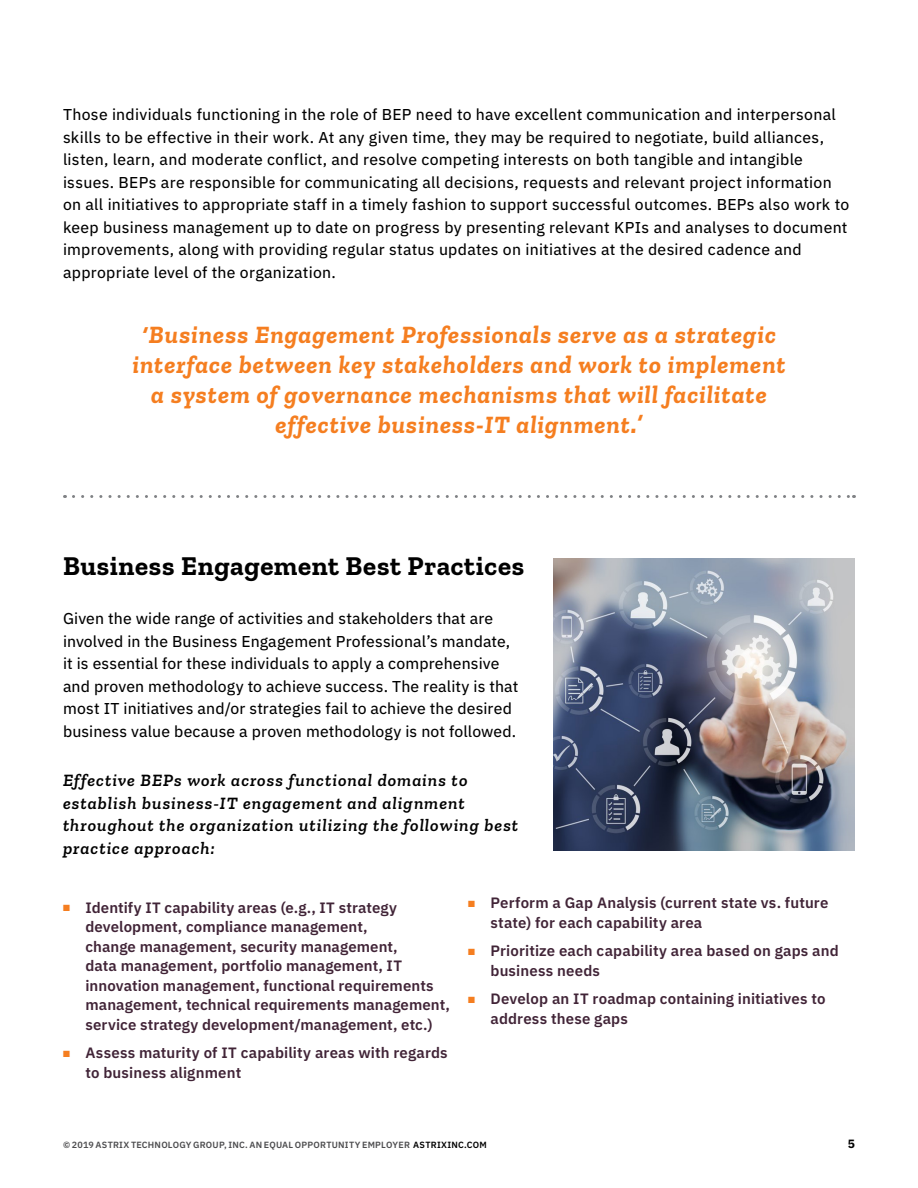
<style>
.page{position:relative;width:918px;height:1188px;background:#fff}
.page>*{position:absolute;margin:0;border:0;box-sizing:border-box;transform-origin:0 0}
.t1{font:700 27px "Zilla Slab";letter-spacing:.02em;color:#000}
.t2{font:italic 700 24.75px/30px "Zilla Slab";letter-spacing:.04em;color:#f57e20;text-align:center}
.t3{font:italic 600 17.7px/22.5px "Zilla Slab";letter-spacing:.055em;color:#000}
.t4{font:15.75px/22.5px "IBM Plex Sans Text";letter-spacing:.015em;color:#000}
.t5{font:600 15px/19.5px "IBM Plex Sans";letter-spacing:.005em;color:#412437}
.t6{font:700 12px "IBM Plex Sans";color:#000}
.t7{font:600 9px "IBM Plex Sans";letter-spacing:.025em;color:#4d4d4f}
.s1{color:#f57e20}
.s2{color:#000}
</style>
<div class="page">
<svg style="left:73px;top:495px;width:782px;height:3px"></svg>
<img style="left:554px;top:558px;width:301px;height:292px">
<p class="t4" style="left:63px;top:102px;width:788px">Those individuals functioning in the role of BEP need to have excellent communication and interpersonal skills to be effective in their work. At any given time, they may be required to negotiate, build alliances, listen, learn, and moderate conflict, and resolve competing interests on both tangible and intangible issues. BEPs are responsible for communicating all decisions, requests and relevant project information on all initiatives to appropriate staff in a timely fashion to support successful outcomes. BEPs also work to keep business management up to date on progress by presenting relevant KPIs and analyses to document improvements, along with providing regular status updates on initiatives at the desired cadence and appropriate level of the organization.</p>
<h2 class="t2" style="left:132px;top:320px;width:655px">‘Business Engagement Professionals serve as a strategic interface between key stakeholders and work to implement a system of governance mechanisms that will facilitate effective business-IT alignment.’</h2>
<h1 class="t1" style="left:63px;top:550px;width:463px">Business Engagement Best Practices</h1>
<p class="t4" style="left:63px;top:606px;width:457px">Given the wide range of activities and stakeholders that are involved in the Business Engagement Professional’s mandate, it is essential for these individuals to apply a comprehensive and proven methodology to achieve success. The reality is that most IT initiatives and/or strategies fail to achieve the desired business value because a proven methodology is not followed.</p>
<p class="t3" style="left:63px;top:769px;width:457px">Effective BEPs work across functional domains to establish business-IT engagement and alignment throughout the organization utilizing the following best practice approach:</p>
<p class="t5" style="left:86px;top:897px;width:366px;text-indent:-22px"><span class="s1">■</span> Identify IT capability areas (e.g., IT strategy development, compliance management,<br>change management, security management,<br>data management, portfolio management, IT innovation management, functional requirements management, technical requirements management, service strategy development/management, etc.)</p>
<p class="t5" style="left:86px;top:1042px;width:364px;text-indent:-22px"><span class="s1">■</span> Assess maturity of IT capability areas with regards to business alignment</p>
<p class="t5" style="left:490px;top:892px;width:340px;text-indent:-22px"><span class="s1">■</span> Perform a Gap Analysis (current state vs. future state) for each capability area</p>
<p class="t5" style="left:490px;top:940px;width:350px;text-indent:-22px"><span class="s1">■</span> Prioritize each capability area based on gaps and business needs</p>
<p class="t5" style="left:490px;top:988px;width:337px;text-indent:-22px"><span class="s1">■</span> Develop an IT roadmap containing initiatives to address these gaps</p>
<p class="t7" style="left:63px;top:1138px;width:425px">© 2019 ASTRIX TECHNOLOGY GROUP, INC. AN EQUAL OPPORTUNITY EMPLOYER <span class="s2">ASTRIXINC.COM</span></p>
<p class="t6" style="left:848px;top:1134px;width:9px">5</p>
</div>
